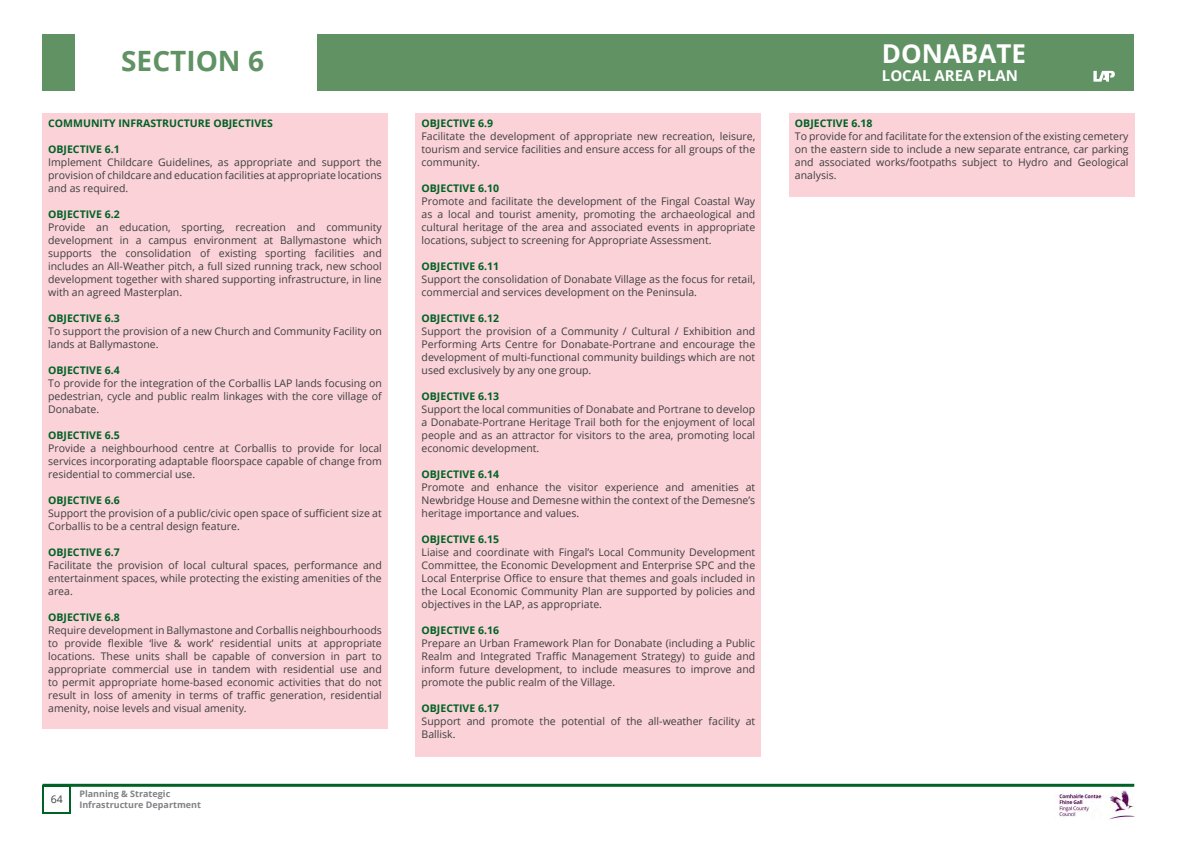
<style>
.page{position:relative;width:1191px;height:842px;background:#fff}
.page>*{position:absolute;margin:0;border:0;box-sizing:border-box;transform-origin:0 0}
.t1{font:700 28px "Open Sans";color:#609264}
.t2{font:700 26px "Open Sans";color:#fff}
.t3{font:700 15px "Open Sans";color:#fff}
.t4{font:10.5px/13px "Open Sans";color:#3e3e3f;text-align:justify}
.t5{font:700 10.5px "Open Sans";color:#006224}
.t6{font:700 9px/10.8px "Open Sans";color:#808285}
</style>
<div class="page">
<div style="left:43px;top:34px;width:1091px;height:57px;background:#609264"></div>
<div style="left:75px;top:33px;width:241px;height:59px;background:#fff"></div>
<svg style="left:1093px;top:71px;width:22px;height:11px"></svg>
<hr style="left:43px;top:784px;width:1091px;height:3px;background:#006224">
<svg style="left:43px;top:787px;width:28px;height:27px"></svg>
<div style="left:45px;top:787px;width:24px;height:24px;background:#fff"></div>
<img style="left:1058px;top:791px;width:77px;height:28px">
<div style="left:43px;top:113px;width:344px;height:616px;background:#fad2d8"></div>
<div style="left:416px;top:113px;width:345px;height:644px;background:#fad2d8"></div>
<div style="left:789px;top:113px;width:345px;height:84px;background:#fad2d8"></div>
<p class="t1" style="left:121px;top:41px;width:144px">SECTION 6</p>
<p class="t5" style="left:48px;top:116px;width:226px">COMMUNITY INFRASTRUCTURE OBJECTIVES</p>
<p class="t5" style="left:48px;top:142px;width:73px">OBJECTIVE 6.1</p>
<p class="t4" style="left:48px;top:156px;width:335px">Implement Childcare Guidelines, as appropriate and support the provision of childcare and education facilities at appropriate locations and as required.</p>
<p class="t5" style="left:48px;top:207px;width:73px">OBJECTIVE 6.2</p>
<p class="t4" style="left:48px;top:221px;width:335px">Provide an education, sporting, recreation and community development in a campus environment at Ballymastone which supports the consolidation of existing sporting facilities and includes an All-Weather pitch, a full sized running track, new school development together with shared supporting infrastructure, in line with an agreed Masterplan.</p>
<p class="t5" style="left:48px;top:311px;width:73px">OBJECTIVE 6.3</p>
<p class="t4" style="left:48px;top:324px;width:335px">To support the provision of a new Church and Community Facility on lands at Ballymastone.</p>
<p class="t5" style="left:48px;top:363px;width:73px">OBJECTIVE 6.4</p>
<p class="t4" style="left:48px;top:376px;width:335px">To provide for the integration of the Corballis LAP lands focusing on pedestrian, cycle and public realm linkages with the core village of Donabate.</p>
<p class="t5" style="left:48px;top:428px;width:73px">OBJECTIVE 6.5</p>
<p class="t4" style="left:48px;top:441px;width:335px">Provide a neighbourhood centre at Corballis to provide for local services incorporating adaptable floorspace capable of change from residential to commercial use.</p>
<p class="t5" style="left:48px;top:493px;width:73px">OBJECTIVE 6.6</p>
<p class="t4" style="left:48px;top:506px;width:335px">Support the provision of a public/civic open space of sufficient size at<br>Corballis to be a central design feature.</p>
<p class="t5" style="left:48px;top:545px;width:73px">OBJECTIVE 6.7</p>
<p class="t4" style="left:48px;top:558px;width:335px">Facilitate the provision of local cultural spaces, performance and entertainment spaces, while protecting the existing amenities of the area.</p>
<p class="t5" style="left:48px;top:610px;width:73px">OBJECTIVE 6.8</p>
<p class="t4" style="left:48px;top:623px;width:335px">Require development in Ballymastone and Corballis neighbourhoods to provide flexible ‘live &amp; work’ residential units at appropriate locations. These units shall be capable of conversion in part to appropriate commercial use in tandem with residential use and to permit appropriate home-based economic activities that do not result in loss of amenity in terms of traffic generation, residential amenity, noise levels and visual amenity.</p>
<p class="t4" style="left:51px;top:792px;width:14px">64</p>
<p class="t6" style="left:79px;top:788px;width:123px">Planning &amp; Strategic<br>Infrastructure Department</p>
<p class="t5" style="left:421px;top:116px;width:73px">OBJECTIVE 6.9</p>
<p class="t4" style="left:421px;top:130px;width:335px">Facilitate the development of appropriate new recreation, leisure, tourism and service facilities and ensure access for all groups of the community.</p>
<p class="t5" style="left:421px;top:181px;width:79px">OBJECTIVE 6.10</p>
<p class="t4" style="left:421px;top:195px;width:335px">Promote and facilitate the development of the Fingal Coastal Way as a local and tourist amenity, promoting the archaeological and cultural heritage of the area and associated events in appropriate locations, subject to screening for Appropriate Assessment.</p>
<p class="t5" style="left:421px;top:259px;width:79px">OBJECTIVE 6.11</p>
<p class="t4" style="left:421px;top:272px;width:335px">Support the consolidation of Donabate Village as the focus for retail, commercial and services development on the Peninsula.</p>
<p class="t5" style="left:421px;top:311px;width:79px">OBJECTIVE 6.12</p>
<p class="t4" style="left:421px;top:324px;width:335px">Support the provision of a Community / Cultural / Exhibition and Performing Arts Centre for Donabate-Portrane and encourage the development of multi-functional community buildings which are not used exclusively by any one group.</p>
<p class="t5" style="left:421px;top:389px;width:79px">OBJECTIVE 6.13</p>
<p class="t4" style="left:421px;top:402px;width:335px">Support the local communities of Donabate and Portrane to develop a Donabate-Portrane Heritage Trail both for the enjoyment of local people and as an attractor for visitors to the area, promoting local economic development.</p>
<p class="t5" style="left:421px;top:467px;width:79px">OBJECTIVE 6.14</p>
<p class="t4" style="left:421px;top:480px;width:335px">Promote and enhance the visitor experience and amenities at Newbridge House and Demesne within the context of the Demesne’s heritage importance and values.</p>
<p class="t5" style="left:421px;top:532px;width:79px">OBJECTIVE 6.15</p>
<p class="t4" style="left:421px;top:545px;width:335px">Liaise and coordinate with Fingal’s Local Community Development Committee, the Economic Development and Enterprise SPC and the Local Enterprise Office to ensure that themes and goals included in the Local Economic Community Plan are supported by policies and objectives in the LAP, as appropriate.</p>
<p class="t5" style="left:421px;top:623px;width:79px">OBJECTIVE 6.16</p>
<p class="t4" style="left:421px;top:636px;width:335px">Prepare an Urban Framework Plan for Donabate (including a Public Realm and Integrated Traffic Management Strategy) to guide and inform future development, to include measures to improve and promote the public realm of the Village.</p>
<p class="t5" style="left:421px;top:701px;width:79px">OBJECTIVE 6.17</p>
<p class="t4" style="left:421px;top:714px;width:335px">Support and promote the potential of the all-weather facility at<br>Ballisk.</p>
<h2 class="t2" style="left:882px;top:36px;width:146px">DONABATE</h2>
<h3 class="t3" style="left:882px;top:65px;width:138px">LOCAL AREA PLAN</h3>
<p class="t5" style="left:795px;top:116px;width:79px">OBJECTIVE 6.18</p>
<p class="t4" style="left:795px;top:130px;width:335px">To provide for and facilitate for the extension of the existing cemetery on the eastern side to include a new separate entrance, car parking and associated works/footpaths subject to Hydro and Geological analysis.</p>
</div>
